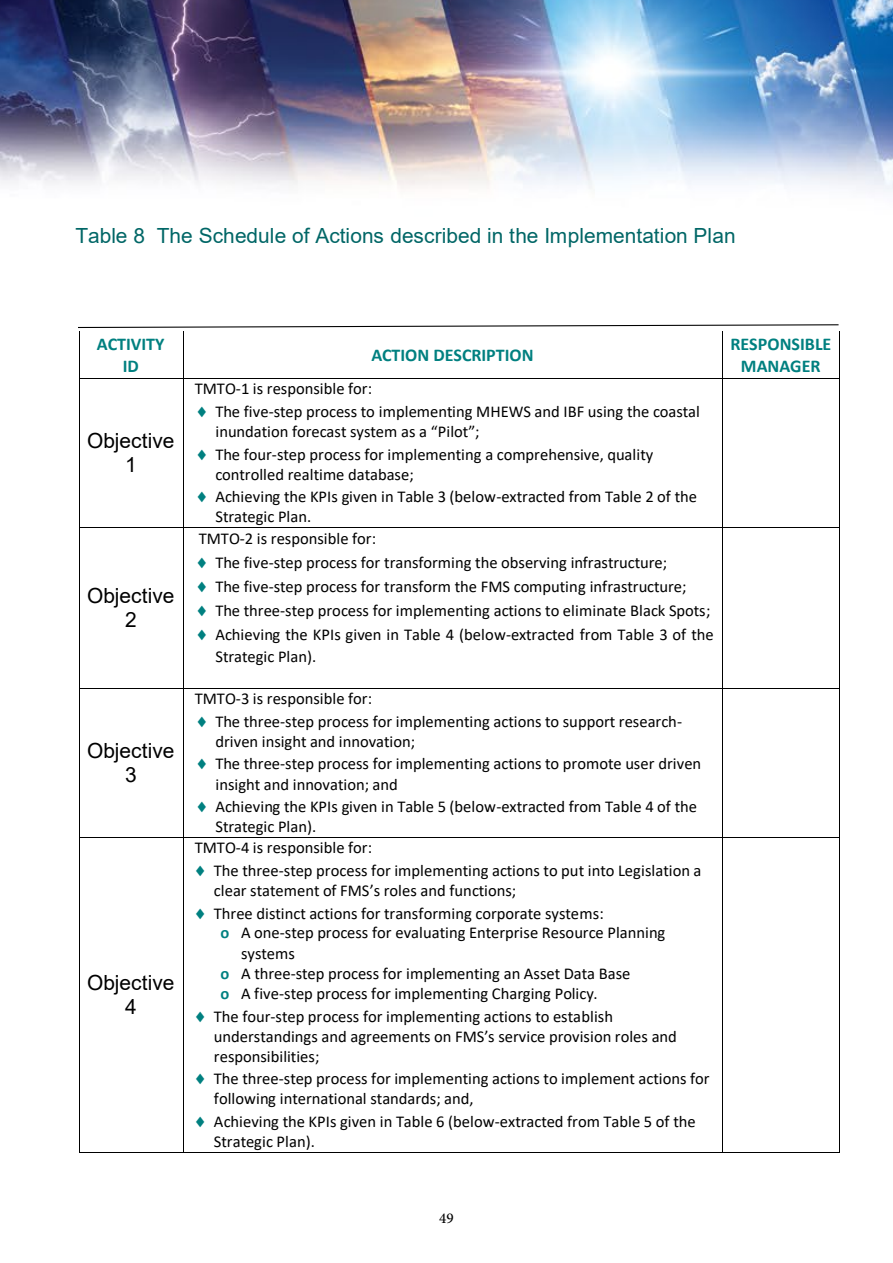
<style>
.page{position:relative;width:893px;height:1263px;background:#fff}
.page>*{position:absolute;margin:0;border:0;box-sizing:border-box;transform-origin:0 0}
.t1{font:20.85px "Arial";color:#066}
.t2{font:20.85px/24.2px "Arial";color:#000;text-align:center}
.t3{font:700 18px/21.9px "Calibri";letter-spacing:-.005em;color:#008080;text-align:center}
.t4{font:16.5px/20.1px "Calibri";color:#000}
.t5{font:500 15px "Minion Pro";color:#000}
.s1{color:#008080}
.s2{font-weight:700;color:#008080}
.s3{font-family:"Calibri";font-weight:400;font-size:18px}
</style>
<div class="page">
<img style="left:0;top:0;width:893px;height:192px">
<hr style="left:79px;top:331px;width:1px;height:47px;background:#000">
<hr style="left:183px;top:331px;width:1px;height:47px;background:#000">
<hr style="left:722px;top:331px;width:1px;height:47px;background:#000">
<hr style="left:839px;top:331px;width:1px;height:47px;background:#000">
<hr style="left:80px;top:378px;width:103px;height:1px;background:#000">
<hr style="left:183px;top:378px;width:539px;height:1px;background:#000">
<hr style="left:723px;top:378px;width:116px;height:1px;background:#000">
<hr style="left:79px;top:379px;width:1px;height:148px;background:#000">
<hr style="left:183px;top:379px;width:1px;height:148px;background:#000">
<hr style="left:722px;top:379px;width:1px;height:148px;background:#000">
<hr style="left:839px;top:379px;width:1px;height:148px;background:#000">
<hr style="left:80px;top:527px;width:103px;height:1px;background:#000">
<hr style="left:183px;top:527px;width:539px;height:1px;background:#000">
<hr style="left:723px;top:527px;width:116px;height:1px;background:#000">
<hr style="left:79px;top:528px;width:1px;height:160px;background:#000">
<hr style="left:183px;top:528px;width:1px;height:160px;background:#000">
<hr style="left:722px;top:528px;width:1px;height:160px;background:#000">
<hr style="left:839px;top:528px;width:1px;height:160px;background:#000">
<hr style="left:80px;top:688px;width:103px;height:1px;background:#000">
<hr style="left:183px;top:688px;width:539px;height:1px;background:#000">
<hr style="left:723px;top:688px;width:116px;height:1px;background:#000">
<hr style="left:79px;top:688px;width:1px;height:149px;background:#000">
<hr style="left:183px;top:688px;width:1px;height:149px;background:#000">
<hr style="left:722px;top:688px;width:1px;height:149px;background:#000">
<hr style="left:839px;top:688px;width:1px;height:149px;background:#000">
<hr style="left:80px;top:837px;width:103px;height:1px;background:#000">
<hr style="left:183px;top:837px;width:539px;height:1px;background:#000">
<hr style="left:723px;top:837px;width:116px;height:1px;background:#000">
<hr style="left:79px;top:837px;width:1px;height:315px;background:#000">
<hr style="left:80px;top:1152px;width:103px;height:1px;background:#000">
<hr style="left:183px;top:837px;width:1px;height:315px;background:#000">
<hr style="left:183px;top:1152px;width:539px;height:1px;background:#000">
<hr style="left:722px;top:837px;width:1px;height:315px;background:#000">
<hr style="left:723px;top:1152px;width:116px;height:1px;background:#000">
<hr style="left:839px;top:837px;width:1px;height:315px;background:#000">
<svg style="left:78px;top:324px;width:761px;height:4px"></svg>
<p class="t1" style="left:75px;top:221px;width:662px">Table 8 The Schedule of Actions described in the Implementation Plan</p>
<p class="t3" style="left:97px;top:333px;width:69px">ACTIVITY<br>ID</p>
<p class="t3" style="left:371px;top:343px;width:164px">ACTION DESCRIPTION</p>
<p class="t3" style="left:730px;top:333px;width:102px">RESPONSIBLE<br>MANAGER</p>
<p class="t2" style="left:87px;top:429px;width:89px">Objective<br>1</p>
<p class="t2" style="left:87px;top:583px;width:89px">Objective<br>2</p>
<p class="t2" style="left:87px;top:738px;width:89px">Objective<br>3</p>
<p class="t2" style="left:87px;top:970px;width:89px">Objective<br>4</p>
<p class="t4" style="left:195px;top:378px;width:179px">TMTO-1 is responsible for:</p>
<p class="t4" style="left:215px;top:401px;width:486px;text-indent:-20px"><span class="s1">◻</span> The five-step process to implementing MHEWS and IBF using the coastal inundation forecast system as a “Pilot”;</p>
<p class="t4" style="left:215px;top:444px;width:439px;text-indent:-20px"><span class="s1">◻</span> The four-step process for implementing a comprehensive, quality controlled realtime database;</p>
<p class="t4" style="left:215px;top:486px;width:483px;text-indent:-20px"><span class="s1">◻</span> Achieving the KPIs given in Table 3 (below-extracted from Table 2 of the<br>Strategic Plan.</p>
<p class="t4" style="left:199px;top:528px;width:179px">TMTO-2 is responsible for:</p>
<p class="t4" style="left:195px;top:552px;width:473px"><span class="s1">◻</span> The five-step process for transforming the observing infrastructure;</p>
<p class="t4" style="left:195px;top:576px;width:493px"><span class="s1">◻</span> The five-step process for transform the FMS computing infrastructure;</p>
<p class="t4" style="left:195px;top:600px;width:517px"><span class="s1">◻</span> The three-step process for implementing actions to eliminate Black Spots;</p>
<p class="t4" style="left:215px;top:623px;width:500px;line-height:21.6px;text-indent:-20px"><span class="s1">◻</span> Achieving the KPIs given in Table 4 (below-extracted from Table 3 of the<br>Strategic Plan).</p>
<p class="t4" style="left:195px;top:688px;width:179px">TMTO-3 is responsible for:</p>
<p class="t4" style="left:215px;top:711px;width:468px;text-indent:-20px"><span class="s1">◻</span> The three-step process for implementing actions to support research&shy;driven insight and innovation;</p>
<p class="t4" style="left:215px;top:753px;width:487px;text-indent:-20px"><span class="s1">◻</span> The three-step process for implementing actions to promote user driven insight and innovation; and</p>
<p class="t4" style="left:215px;top:796px;width:483px;text-indent:-20px"><span class="s1">◻</span> Achieving the KPIs given in Table 5 (below-extracted from Table 4 of the<br>Strategic Plan).</p>
<p class="t4" style="left:195px;top:837px;width:179px">TMTO-4 is responsible for:</p>
<p class="t4" style="left:214px;top:860px;width:489px;text-indent:-21px"><span class="s1">◻</span> The three-step process for implementing actions to put into Legislation a clear statement of FMS’s roles and functions;</p>
<p class="t4" style="left:193px;top:903px;width:412px"><span class="s1">◻</span> Three distinct actions for transforming corporate systems:</p>
<p class="t4" style="left:220px;top:922px;width:446px"><span class="s2">o</span> A one-step process for evaluating Enterprise Resource Planning</p>
<p class="t4" style="left:241px;top:942px;width:55px">systems</p>
<p class="t4" style="left:220px;top:963px;width:411px"><span class="s2">o</span> A three-step process for implementing an Asset Data Base</p>
<p class="t4" style="left:220px;top:983px;width:379px"><span class="s2">o</span> A five-step process for implementing Charging Policy.</p>
<p class="t4" style="left:214px;top:1006px;width:464px;text-indent:-21px"><span class="s1">◻</span> The four-step process for implementing actions to establish understandings and agreements on FMS’s service provision roles and responsibilities;</p>
<p class="t4" style="left:214px;top:1068px;width:497px;text-indent:-21px"><span class="s1">◻</span> The three-step process for implementing actions to implement actions for following international standards; and,</p>
<p class="t4" style="left:214px;top:1111px;width:483px;text-indent:-21px"><span class="s1">◻</span> Achieving the KPIs given in Table 6 (below-extracted from Table 5 of the<br>Strategic Plan).</p>
<p class="t5" style="left:439px;top:1208px;width:21px">49<span class="s3">49</span></p>
</div>
